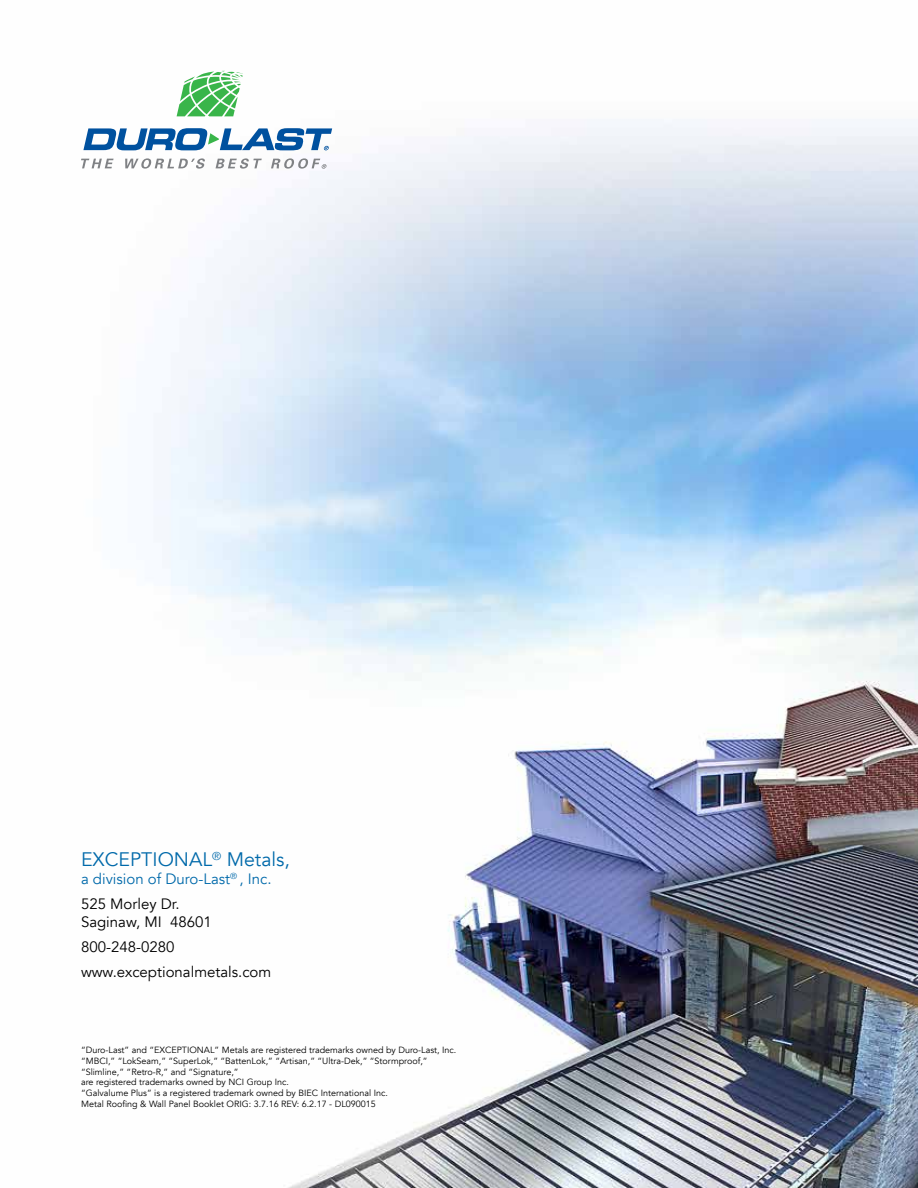
<style>
.page{position:relative;width:918px;height:1188px;background:#fff}
.page>*{position:absolute;margin:0;border:0;box-sizing:border-box;transform-origin:0 0}
.t1{font:19.5px "Avenir";color:#0069aa}
.t2{font:15px/24.8px "Avenir";color:#000}
.t3{font:15px/24.8px "Avenir";color:#0069aa}
.t4{font:9px/10.8px "Avenir";color:#000}
.s1{color:#000}
</style>
<div class="page">
<img style="left:83px;top:70px;width:835px;height:1118px">
<svg style="left:81px;top:158px;width:246px;height:11px"></svg>
<svg style="left:83px;top:71px;width:249px;height:79px"></svg>
<h1 class="t1" style="left:81px;top:848px;width:210px">EXCEPTIONAL<sup>®</sup> Metals,</h1>
<h2 class="t3" style="left:81px;top:867px;width:192px">a division of Duro-Last<sup>®</sup> , Inc.<br><span class="s1">525 Morley Dr.</span></h2>
<h2 class="t2" style="left:81px;top:910px;width:192px">Saginaw, MI 48601<br>800-248-0280 www.exceptionalmetals.com</h2>
<p class="t4" style="left:81px;top:1045px;width:377px">“Duro-Last” and “EXCEPTIONAL” Metals are registered trademarks owned by Duro-Last, Inc. “MBCI,” “LokSeam,” “SuperLok,” “BattenLok,” “Artisan,” “Ultra-Dek,” “Stormproof,” “Slimline,” “Retro-R,” and “Signature,”<br>are registered trademarks owned by NCI Group Inc.<br>“Galvalume Plus” is a registered trademark owned by BIEC International Inc.<br>Metal Roofing &amp; Wall Panel Booklet ORIG: 3.7.16 REV: 6.2.17 - DL090015</p>
</div>
